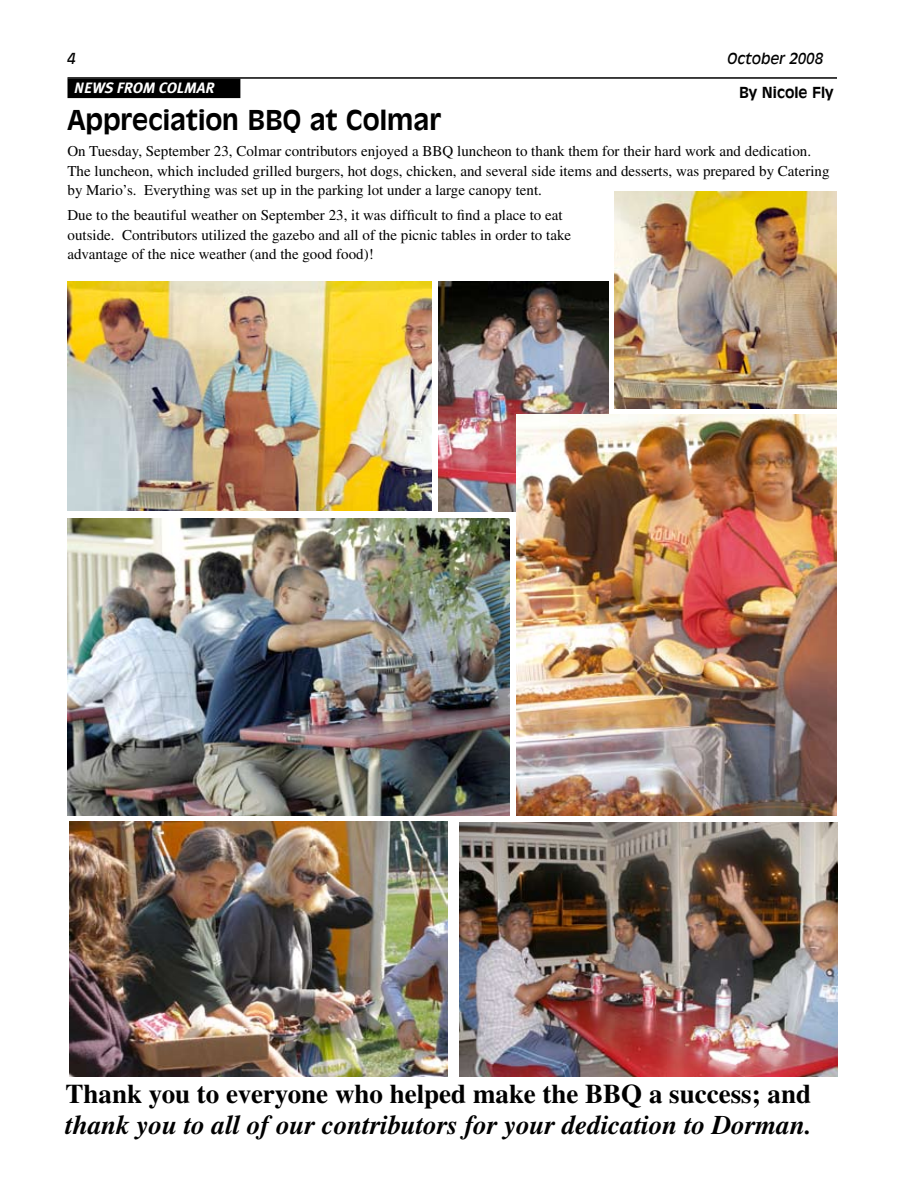
<style>
.page{position:relative;width:918px;height:1188px;background:#fff}
.page>*{position:absolute;margin:0;border:0;box-sizing:border-box;transform-origin:0 0}
.t1{font:italic 700 27px "Times";color:#000}
.t2{font:700 27px "Times";color:#000}
.t3{font:700 27px "Incised 901 BT";color:#000}
.t4{font:15px/19.5px "Times";color:#000}
.t5{font:italic 700 15px "Meta Plus";color:#fff}
.t6{font:italic 15px "Incised 901 BT";color:#000}
.t7{font:700 15px "Incised 901 BT";color:#000}
</style>
<div class="page">
<hr style="left:68px;top:77px;width:769px;height:2px;background:#000">
<div style="left:68px;top:79px;width:172px;height:19px;background:#000"></div>
<img style="left:68px;top:282px;width:364px;height:229px">
<img style="left:614px;top:191px;width:223px;height:218px">
<img style="left:459px;top:822px;width:378px;height:254px">
<img style="left:69px;top:822px;width:378px;height:254px">
<img style="left:68px;top:518px;width:442px;height:297px">
<img style="left:438px;top:282px;width:170px;height:229px">
<img style="left:517px;top:414px;width:320px;height:401px">
<p class="t6" style="left:68px;top:50px;width:10px">4</p>
<p class="t6" style="left:727px;top:50px;width:98px">October 2008</p>
<p class="t5" style="left:74px;top:79px;width:141px">NEWS FROM COLMAR</p>
<p class="t7" style="left:739px;top:84px;width:96px">By Nicole Fly</p>
<h1 class="t3" style="left:68px;top:103px;width:375px">Appreciation BBQ at Colmar</h1>
<p class="t4" style="left:68px;top:142px;width:764px">On Tuesday, September 23, Colmar contributors enjoyed a BBQ luncheon to thank them for their hard work and dedication.<br>The luncheon, which included grilled burgers, hot dogs, chicken, and several side items and desserts, was prepared by Catering by Mario’s. Everything was set up in the parking lot under a large canopy tent.</p>
<p class="t4" style="left:68px;top:205px;width:505px">Due to the beautiful weather on September 23, it was difficult to find a place to eat outside. Contributors utilized the gazebo and all of the picnic tables in order to take advantage of the nice weather (and the good food)!</p>
<h1 class="t2" style="left:66px;top:1077px;width:747px">Thank you to everyone who helped make the BBQ a success; and</h1>
<h1 class="t1" style="left:66px;top:1109px;width:748px">thank you to all of our contributors for your dedication to Dorman.</h1>
</div>
